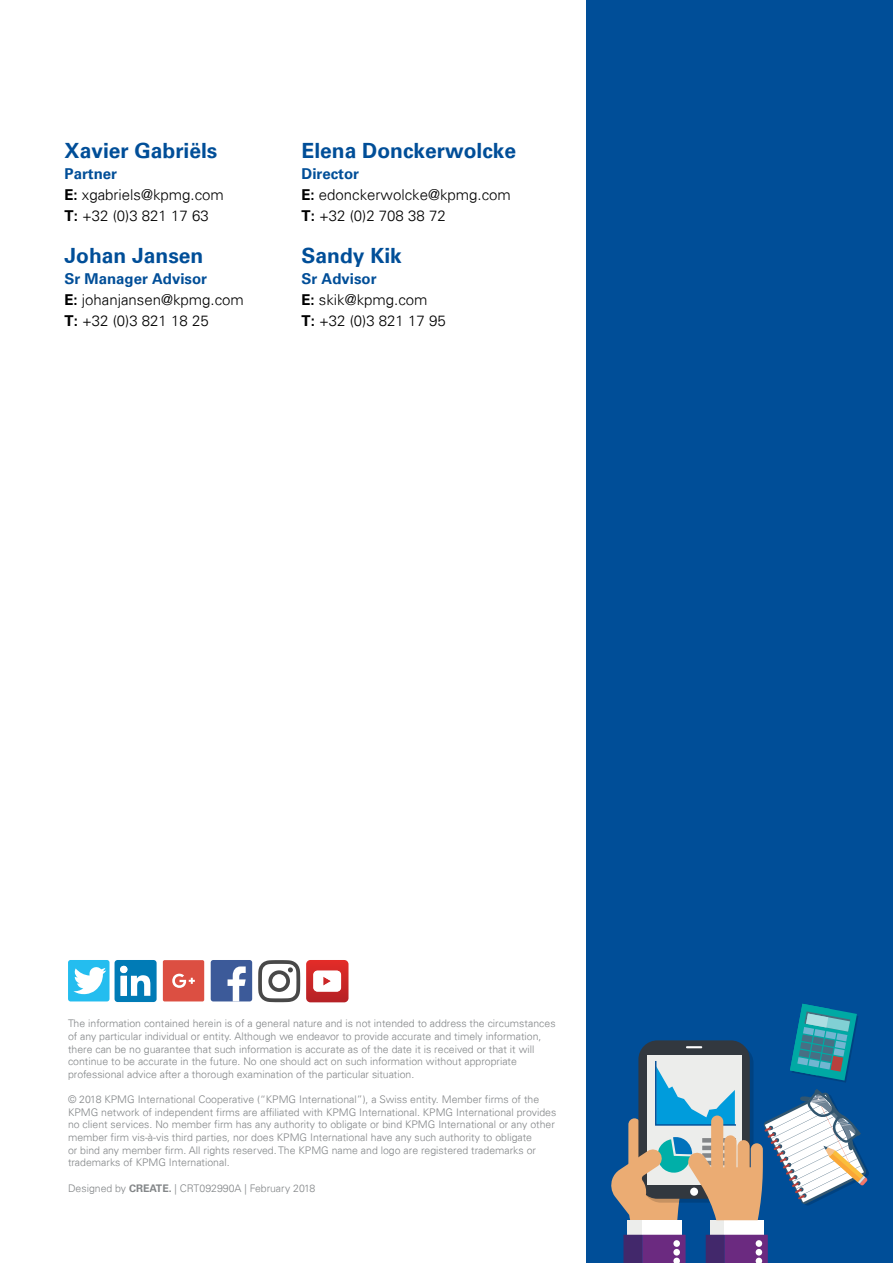
<style>
.page{position:relative;width:893px;height:1263px;background:#fff}
.page>*{position:absolute;margin:0;border:0;box-sizing:border-box;transform-origin:0 0}
.t1{font:700 21px "Univers 65";color:#004e98}
.t2{font:300 15px/21px "Univers 45";color:#000}
.t3{font:700 15px "Univers 65";color:#004e98}
.t4{font:300 10.5px/12.6px "Univers 45";color:#838688}
.s1{font-family:"Universfor KPMG";font-weight:700}
.s2{font-family:"Univers 65";font-weight:700}
</style>
<div class="page">
<div style="left:587px;top:0;width:306px;height:1263px;background:#004e98"></div>
<div style="left:627px;top:1220px;width:15px;height:15px;background:#ecedeb"></div>
<div style="left:642px;top:1220px;width:39px;height:15px;background:#fff"></div>
<svg style="left:623px;top:1235px;width:63px;height:28px;background:#653581"></svg>
<div style="left:710px;top:1220px;width:15px;height:15px;background:#ecedeb"></div>
<div style="left:725px;top:1220px;width:39px;height:15px;background:#fff"></div>
<svg style="left:706px;top:1235px;width:62px;height:28px;background:#663581"></svg>
<svg style="left:611px;top:1004px;width:258px;height:221px"></svg>
<div style="left:68px;top:960px;width:42px;height:41px;background:#24bdef;border-radius:3px"></div>
<svg style="left:73px;top:967px;width:33px;height:27px"></svg>
<div style="left:115px;top:960px;width:42px;height:42px;background:#007bb6;border-radius:3px"></div>
<div style="left:163px;top:960px;width:41px;height:41px;background:#dc4f42;border-radius:2px"></div>
<svg style="left:172px;top:973px;width:23px;height:15px"></svg>
<div style="left:211px;top:960px;width:41px;height:41px;background:#3c5a99;border-radius:3px"></div>
<svg style="left:228px;top:966px;width:18px;height:35px"></svg>
<svg style="left:258px;top:960px;width:42px;height:42px"></svg>
<svg style="left:120px;top:966px;width:30px;height:30px"></svg>
<svg style="left:306px;top:960px;width:42px;height:42px"></svg>
<h1 class="t1" style="left:64px;top:138px;width:154px">Xavier Gabriëls</h1>
<h2 class="t3" style="left:64px;top:164px;width:54px">Partner</h2>
<h2 class="t2" style="left:64px;top:184px;width:161px"><span class="s1">E:</span> xgabriels@kpmg.com<br><span class="s1">T:</span> +32 (0)3 821 17 63</h2>
<h1 class="t1" style="left:64px;top:243px;width:140px">Johan Jansen</h1>
<h2 class="t3" style="left:64px;top:269px;width:144px">Sr Manager Advisor</h2>
<h2 class="t2" style="left:64px;top:289px;width:181px"><span class="s1">E:</span> johanjansen@kpmg.com<br><span class="s1">T:</span> +32 (0)3 821 18 25</h2>
<h1 class="t1" style="left:302px;top:138px;width:216px">Elena Donckerwolcke</h1>
<h2 class="t3" style="left:302px;top:164px;width:59px">Director</h2>
<h2 class="t2" style="left:302px;top:184px;width:211px"><span class="s1">E:</span> edonckerwolcke@kpmg.com<br><span class="s1">T:</span> +32 (0)2 708 38 72</h2>
<h1 class="t1" style="left:302px;top:243px;width:102px">Sandy Kik</h1>
<h2 class="t3" style="left:302px;top:269px;width:77px">Sr Advisor</h2>
<h2 class="t2" style="left:302px;top:289px;width:146px"><span class="s1">E:</span> skik@kpmg.com<br><span class="s1">T:</span> +32 (0)3 821 17 95</h2>
<p class="t4" style="left:68px;top:1017px;width:489px">The information contained herein is of a general nature and is not intended to address the circumstances of any particular individual or entity. Although we endeavor to provide accurate and timely information, there can be no guarantee that such information is accurate as of the date it is received or that it will continue to be accurate in the future. No one should act on such information without appropriate professional advice after a thorough examination of the particular situation.</p>
<p class="t4" style="left:68px;top:1093px;width:490px">© 2018 KPMG International Cooperative (“KPMG International”), a Swiss entity. Member firms of the KPMG network of independent firms are affiliated with KPMG International. KPMG International provides no client services. No member firm has any authority to obligate or bind KPMG International or any other member firm vis-à-vis third parties, nor does KPMG International have any such authority to obligate<br>or bind any member firm. All rights reserved. The KPMG name and logo are registered trademarks or trademarks of KPMG International.</p>
<p class="t4" style="left:68px;top:1181px;width:249px">Designed by <span class="s2">CREATE.</span> | CRT092990A | February 2018</p>
</div>
